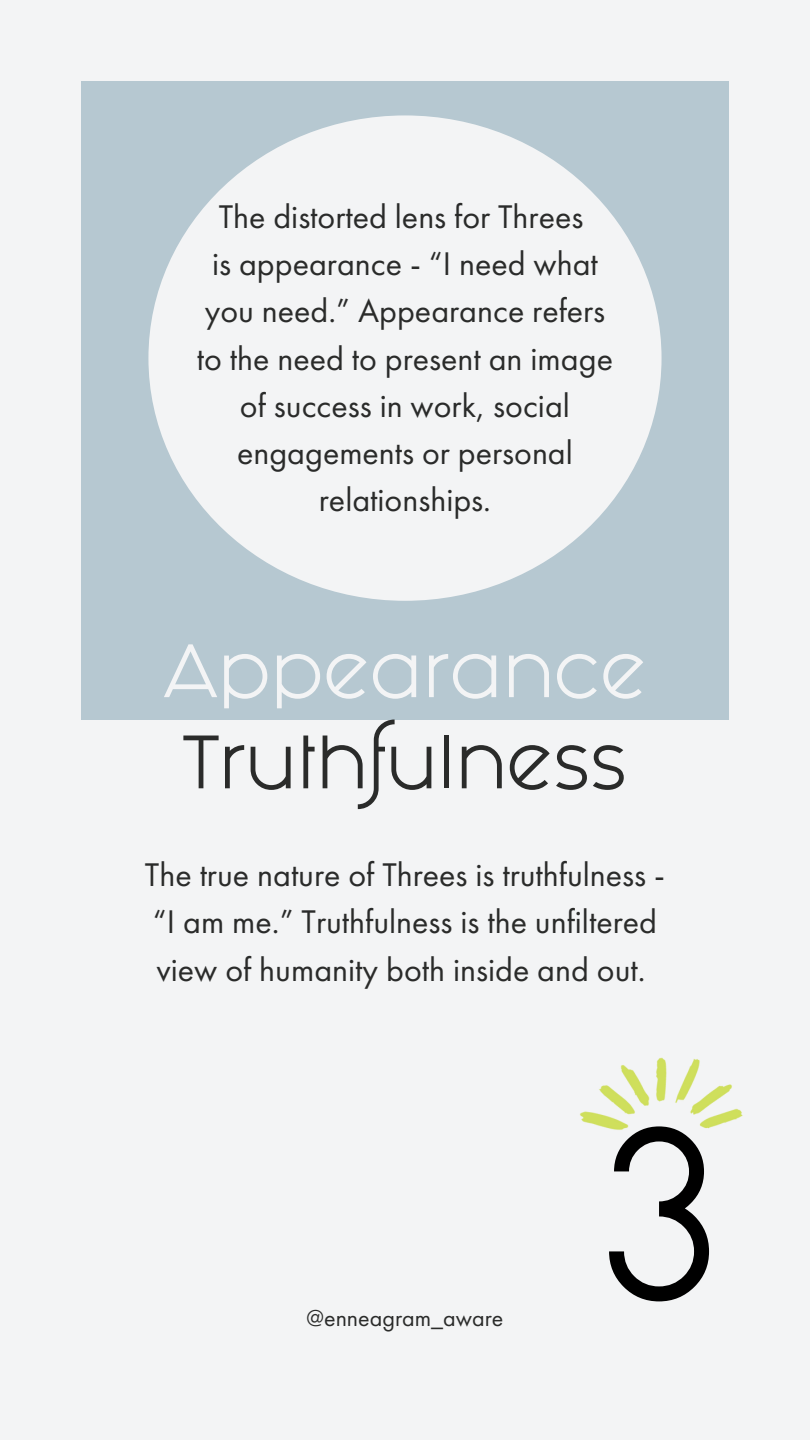
<style>
.page{position:relative;width:810px;height:1440px;background:#f3f4f5}
.page>*{position:absolute;margin:0;border:0;box-sizing:border-box;transform-origin:0 0}
.t1{font:200px "Fashion Fetish";color:#000}
.t2{font:64px "Fashion Fetish";color:#2a2b2a}
.t3{font:64px "Fashion Fetish";color:#f3f4f5}
.t4{font:34px/47.2px "Futura PT";color:#2a2b2a;text-align:center}
.t5{font:24px "Futura PT";color:#2a2b2a}
</style>
<div class="page">
<div style="left:81px;top:81px;width:648px;height:639px;background:#b6c8d1"></div>
<img style="left:580px;top:1057px;width:163px;height:73px">
<div style="left:148px;top:115px;width:514px;height:486px;background:#f3f4f5;border-radius:50%"></div>
<h1 class="t4" style="left:197px;top:193px;width:418px">The distorted lens for Threes<br>is appearance - “I need what you need.” Appearance refers to the need to present an image of success in work, social engagements or personal relationships.</h1>
<h1 class="t3" style="left:163px;top:659px;width:485px">Appearance</h1>
<h2 class="t2" style="left:183px;top:750px;width:445px">Truthfulness</h2>
<p class="t4" style="left:145px;top:851px;width:522px;text-align:left">The true nature of Threes is truthfulness - “I am me.” Truthfulness is the unfiltered view of humanity both inside and out.</p>
<p class="t5" style="left:307px;top:1302px;width:198px">@enneagram_aware</p>
<p class="t1" style="left:599px;top:1176px;width:126px">3</p>
</div>
